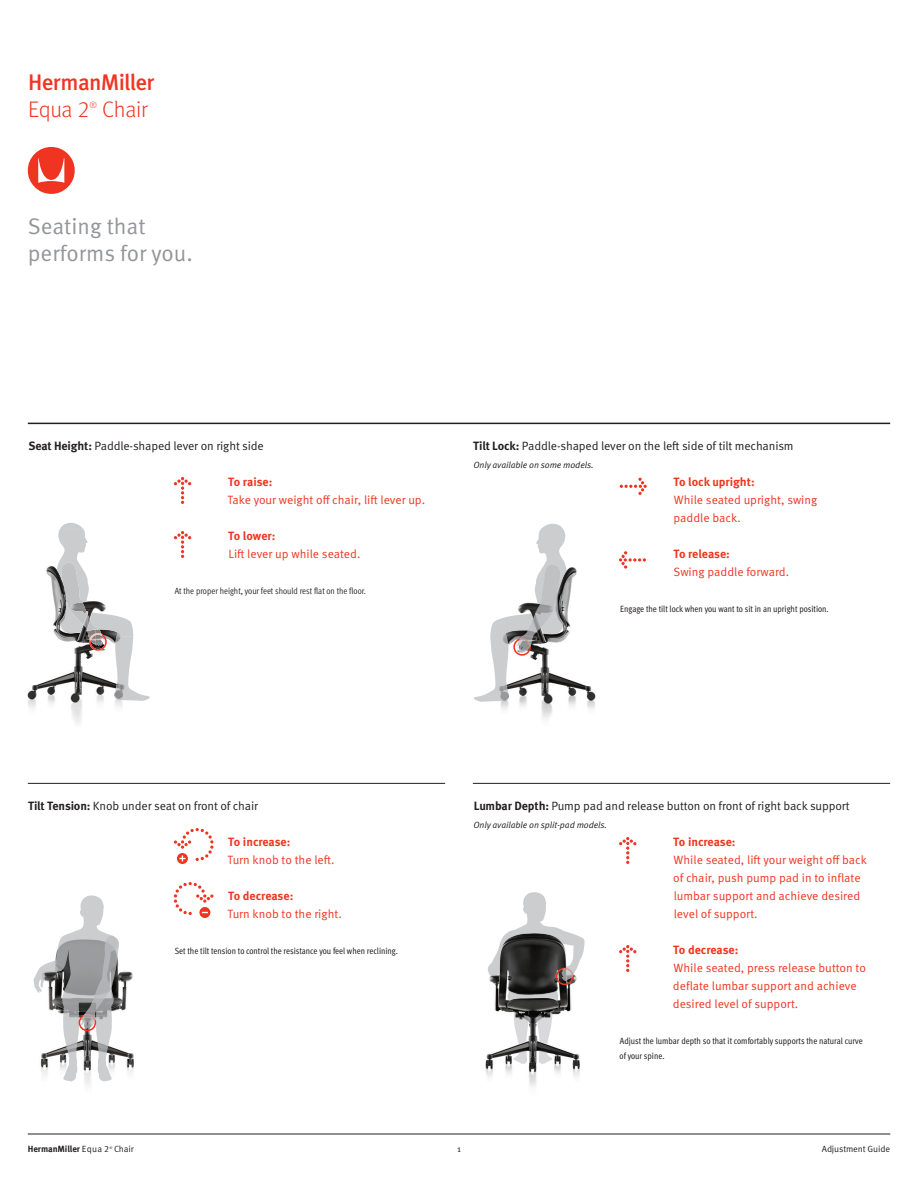
<style>
.page{position:relative;width:918px;height:1188px;background:#fff}
.page>*{position:absolute;margin:0;border:0;box-sizing:border-box;transform-origin:0 0}
.t1{font:22.5px/27px "Meta OT Norm";color:#939598}
.Medium_15_18_-25_tra{font:500 22.5px "Meta OT";letter-spacing:-.03em;color:#ef3522}
.Light_15_18{font:300 22.5px "Meta OT";letter-spacing:-.015em;color:#ef3522}
.t2{font:12px/18px "Meta OT Norm";color:#ef3522}
.t3{font:12px "Meta OT Norm";letter-spacing:-.01em;color:#231f20}
.t4{font:condensed 9px/15px "Meta OT";color:#231f20}
.t5{font:9px "Meta OT Norm Ita";letter-spacing:-.01em;color:#231f20}
.t6{font:9px "Meta OT Cond Norm";color:#231f20}
.t7{font:9px "Meta OT Norm";letter-spacing:-.01em;color:#231f20}
.t8{font:700 9px "Meta OT";letter-spacing:-.01em;color:#231f20}
.Light_15_18-2{font:300 9px "Meta OT";color:#ef3522}
.t9{font:3.45px "Meta OT Norm";color:#231f20}
.s1{font-family:"Meta OT";font-weight:700}
.s2{font-family:"Meta OT Norm";font-weight:400}
</style>
<div class="page">
<svg style="left:28px;top:147px;width:47px;height:47px"></svg>
<img style="left:27px;top:566px;width:107px;height:158px">
<svg style="left:60px;top:523px;width:23px;height:6px"></svg>
<img style="left:58px;top:529px;width:30px;height:24px">
<img style="left:57px;top:553px;width:22px;height:16px">
<img style="left:81px;top:566px;width:8px;height:65px">
<img style="left:57px;top:569px;width:3px;height:14px">
<img style="left:65px;top:625px;width:8px;height:8px">
<img style="left:60px;top:625px;width:5px;height:7px">
<img style="left:73px;top:625px;width:8px;height:8px">
<img style="left:88px;top:613px;width:45px;height:24px">
<img style="left:114px;top:637px;width:20px;height:63px">
<svg style="left:134px;top:691px;width:16px;height:10px"></svg>
<img style="left:88px;top:614px;width:7px;height:6px">
<img style="left:83px;top:625px;width:4px;height:5px">
<img style="left:60px;top:563px;width:28px;height:62px">
<svg style="left:87px;top:620px;width:20px;height:31px"></svg>
<svg style="left:174px;top:477px;width:17px;height:27px"></svg>
<svg style="left:174px;top:531px;width:17px;height:27px"></svg>
<img style="left:33px;top:971px;width:101px;height:115px">
<svg style="left:34px;top:895px;width:85px;height:187px"></svg>
<svg style="left:174px;top:882px;width:39px;height:36px"></svg>
<svg style="left:174px;top:828px;width:40px;height:36px"></svg>
<img style="left:485px;top:985px;width:95px;height:102px">
<svg style="left:539px;top:1050px;width:13px;height:14px"></svg>
<svg style="left:514px;top:1050px;width:13px;height:14px"></svg>
<svg style="left:508px;top:991px;width:50px;height:9px"></svg>
<svg style="left:514px;top:1011px;width:15px;height:33px"></svg>
<svg style="left:537px;top:1012px;width:16px;height:32px"></svg>
<svg style="left:488px;top:892px;width:97px;height:93px"></svg>
<img style="left:500px;top:567px;width:96px;height:152px">
<svg style="left:474px;top:524px;width:93px;height:178px"></svg>
<svg style="left:620px;top:478px;width:27px;height:17px"></svg>
<svg style="left:619px;top:551px;width:27px;height:18px"></svg>
<svg style="left:619px;top:945px;width:17px;height:27px"></svg>
<svg style="left:619px;top:837px;width:17px;height:27px"></svg>
<hr style="left:28px;top:1134px;width:862px;height:1px;background:#231f20">
<hr style="left:473px;top:783px;width:417px;height:1px;background:#231f20">
<hr style="left:28px;top:783px;width:417px;height:1px;background:#231f20">
<hr style="left:28px;top:423px;width:862px;height:1px;background:#231f20">
<p class="Medium_15_18_-25_tra" style="left:28px;top:68px;width:128px">HermanMiller</p>
<p class="Light_15_18" style="left:28px;top:96px;width:63px">Equa 2</p>
<p class="Light_15_18-2" style="left:89px;top:100px;width:9px">®</p>
<p class="Light_15_18" style="left:102px;top:96px;width:47px">Chair</p>
<p class="t1" style="left:28px;top:213px;width:167px">Seating that performs for you.</p>
<p class="t3" style="left:28px;top:439px;width:237px"><span class="s1">Seat Height:</span> Paddle-shaped lever on right side</p>
<p class="t2" style="left:228px;top:473px;width:199px"><span class="s1">To raise:<br></span>Take your weight off chair, lift lever up.</p>
<p class="t2" style="left:228px;top:527px;width:134px"><span class="s1">To lower:<br></span>Lift lever up while seated.</p>
<p class="t6" style="left:175px;top:585px;width:193px">At the proper height, your feet should rest flat on the floor.</p>
<p class="t3" style="left:473px;top:439px;width:322px"><span class="s1">Tilt Lock:</span> Paddle-shaped lever on the left side of tilt mechanism</p>
<p class="t5" style="left:473px;top:460px;width:122px">Only available on some models.</p>
<p class="t2" style="left:674px;top:473px;width:145px"><span class="s1">To lock upright:<br></span>While seated upright, swing paddle back.</p>
<p class="t2" style="left:673px;top:545px;width:117px"><span class="s1">To release:<br></span>Swing paddle forward.</p>
<p class="t4" style="left:620px;top:601px;width:210px">Engage the tilt lock when you want to sit in an upright position.</p>
<p class="t3" style="left:28px;top:799px;width:231px"><span class="s1">Tilt Tension:</span> Knob under seat on front of chair</p>
<p class="t2" style="left:228px;top:833px;width:109px"><span class="s1">To increase:<br></span>Turn knob to the left.</p>
<p class="t2" style="left:228px;top:887px;width:116px"><span class="s1">To decrease:<br></span>Turn knob to the right.</p>
<p class="t4" style="left:175px;top:943px;width:225px">Set the tilt tension to control the resistance you feel when reclining.</p>
<p class="t3" style="left:474px;top:799px;width:377px"><span class="s1">Lumbar Depth:</span> Pump pad and release button on front of right back support</p>
<p class="t5" style="left:473px;top:820px;width:135px">Only available on split-pad models.</p>
<p class="t2" style="left:673px;top:833px;width:195px"><span class="s1">To increase:<br></span>While seated, lift your weight off back of chair, push pump pad in to inflate lumbar support and achieve desired level of support.</p>
<p class="t2" style="left:673px;top:941px;width:195px"><span class="s1">To decrease:<br></span>While seated, press release button to deflate lumbar support and achieve desired level of support.</p>
<p class="t4" style="left:620px;top:1033px;width:245px">Adjust the lumbar depth so that it comfortably supports the natural curve of your spine.</p>
<p class="t8" style="left:28px;top:1143px;width:83px">HermanMiller <span class="s2">Equa 2</span></p>
<p class="t9" style="left:109px;top:1145px;width:5px">®</p>
<p class="t7" style="left:114px;top:1143px;width:21px">Chair</p>
<p class="t7" style="left:457px;top:1143px;width:5px">1</p>
<p class="t7" style="left:822px;top:1143px;width:70px">Adjustment Guide</p>
</div>
